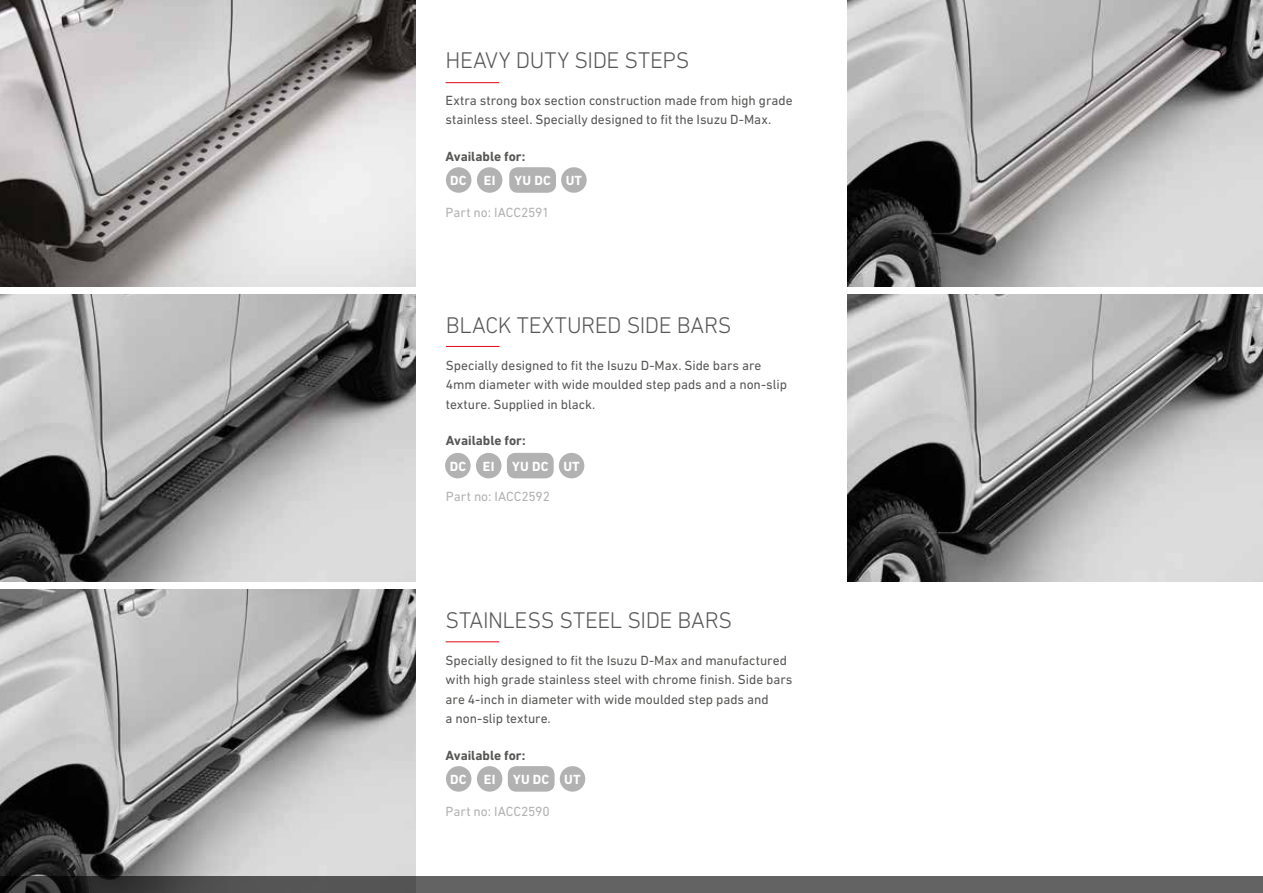
<style>
.page{position:relative;width:1263px;height:893px;background:#fff}
.page>*{position:absolute;margin:0;border:0;box-sizing:border-box;transform-origin:0 0}
.t1{font:300 23.1px "DIN Next LT Pro";letter-spacing:-.02em;color:#575756}
.t2{font:13.5px/19.5px "DIN Next LT Pro";letter-spacing:-.005em;color:#575756}
.t3{font:13.5px "DIN Next LT Pro";letter-spacing:-.005em;color:#b3b2b2}
.t4{font:700 13.5px "DIN Next LT Pro";letter-spacing:-.005em;color:#575756}
.t5{font:700 13.5px "DIN Next LT Pro";letter-spacing:.015em;color:#fff}
</style>
<div class="page">
<img style="left:0;top:590px;width:415px;height:286px">
<img style="left:0;top:295px;width:415px;height:286px">
<svg style="left:0;top:876px;width:1263px;height:17px;background:#585757"></svg>
<img style="left:848px;top:295px;width:415px;height:286px">
<img style="left:848px;top:0;width:415px;height:286px">
<hr style="left:446px;top:641px;width:53px;height:1px;background:#e30613">
<hr style="left:446px;top:82px;width:53px;height:1px;background:#e30613">
<img style="left:0;top:0;width:415px;height:286px">
<hr style="left:446px;top:346px;width:53px;height:1px;background:#e30613">
<div style="left:446px;top:766px;width:25px;height:26px;background:#b3b2b2;border-radius:50%"></div>
<div style="left:446px;top:167px;width:25px;height:26px;background:#b3b2b2;border-radius:50%"></div>
<div style="left:445px;top:453px;width:26px;height:25px;background:#b3b2b2;border-radius:50%"></div>
<div style="left:477px;top:766px;width:25px;height:26px;background:#b3b2b2;border-radius:50%"></div>
<div style="left:477px;top:167px;width:25px;height:26px;background:#b3b2b2;border-radius:50%"></div>
<div style="left:476px;top:453px;width:25px;height:25px;background:#b3b2b2;border-radius:50%"></div>
<div style="left:561px;top:167px;width:26px;height:26px;background:#b3b2b2;border-radius:50%"></div>
<div style="left:559px;top:453px;width:25px;height:25px;background:#b3b2b2;border-radius:50%"></div>
<div style="left:560px;top:766px;width:25px;height:26px;background:#b3b2b2;border-radius:50%"></div>
<div style="left:509px;top:167px;width:47px;height:26px;background:#b3b2b2;border-radius:9px"></div>
<div style="left:507px;top:453px;width:47px;height:25px;background:#b3b2b2;border-radius:9px"></div>
<div style="left:508px;top:766px;width:47px;height:26px;background:#b3b2b2;border-radius:9px"></div>
<h1 class="t1" style="left:446px;top:47px;width:246px">HEAVY DUTY SIDE STEPS</h1>
<p class="t2" style="left:446px;top:90px;width:349px">Extra strong box section construction made from high grade stainless steel. Specially designed to fit the Isuzu D-Max.</p>
<p class="t4" style="left:446px;top:148px;width:81px">Available for:</p>
<p class="t5" style="left:450px;top:173px;width:18px">DC</p>
<p class="t5" style="left:484px;top:173px;width:13px">EI</p>
<p class="t5" style="left:514px;top:173px;width:38px">YU DC</p>
<p class="t5" style="left:566px;top:173px;width:18px">UT</p>
<p class="t3" style="left:446px;top:204px;width:105px">Part no: IACC2591</p>
<h1 class="t1" style="left:446px;top:312px;width:287px">BLACK TEXTURED SIDE BARS</h1>
<p class="t2" style="left:446px;top:355px;width:342px">Specially designed to fit the Isuzu D-Max. Side bars are<br>4mm diameter with wide moulded step pads and a non-slip texture. Supplied in black.</p>
<p class="t4" style="left:446px;top:433px;width:81px">Available for:</p>
<p class="t5" style="left:450px;top:458px;width:18px">DC</p>
<p class="t5" style="left:483px;top:458px;width:13px">EI</p>
<p class="t5" style="left:512px;top:458px;width:38px">YU DC</p>
<p class="t5" style="left:563px;top:458px;width:18px">UT</p>
<p class="t3" style="left:446px;top:489px;width:106px">Part no: IACC2592</p>
<h1 class="t1" style="left:446px;top:607px;width:288px">STAINLESS STEEL SIDE BARS</h1>
<p class="t2" style="left:446px;top:650px;width:348px">Specially designed to fit the Isuzu D-Max and manufactured with high grade stainless steel with chrome finish. Side bars are 4-inch in diameter with wide moulded step pads and<br>a non-slip texture.</p>
<p class="t4" style="left:446px;top:747px;width:81px">Available for:</p>
<p class="t5" style="left:450px;top:771px;width:18px">DC</p>
<p class="t5" style="left:484px;top:771px;width:13px">EI</p>
<p class="t5" style="left:513px;top:771px;width:38px">YU DC</p>
<p class="t5" style="left:564px;top:771px;width:18px">UT</p>
<p class="t3" style="left:446px;top:803px;width:106px">Part no: IACC2590</p>
</div>
